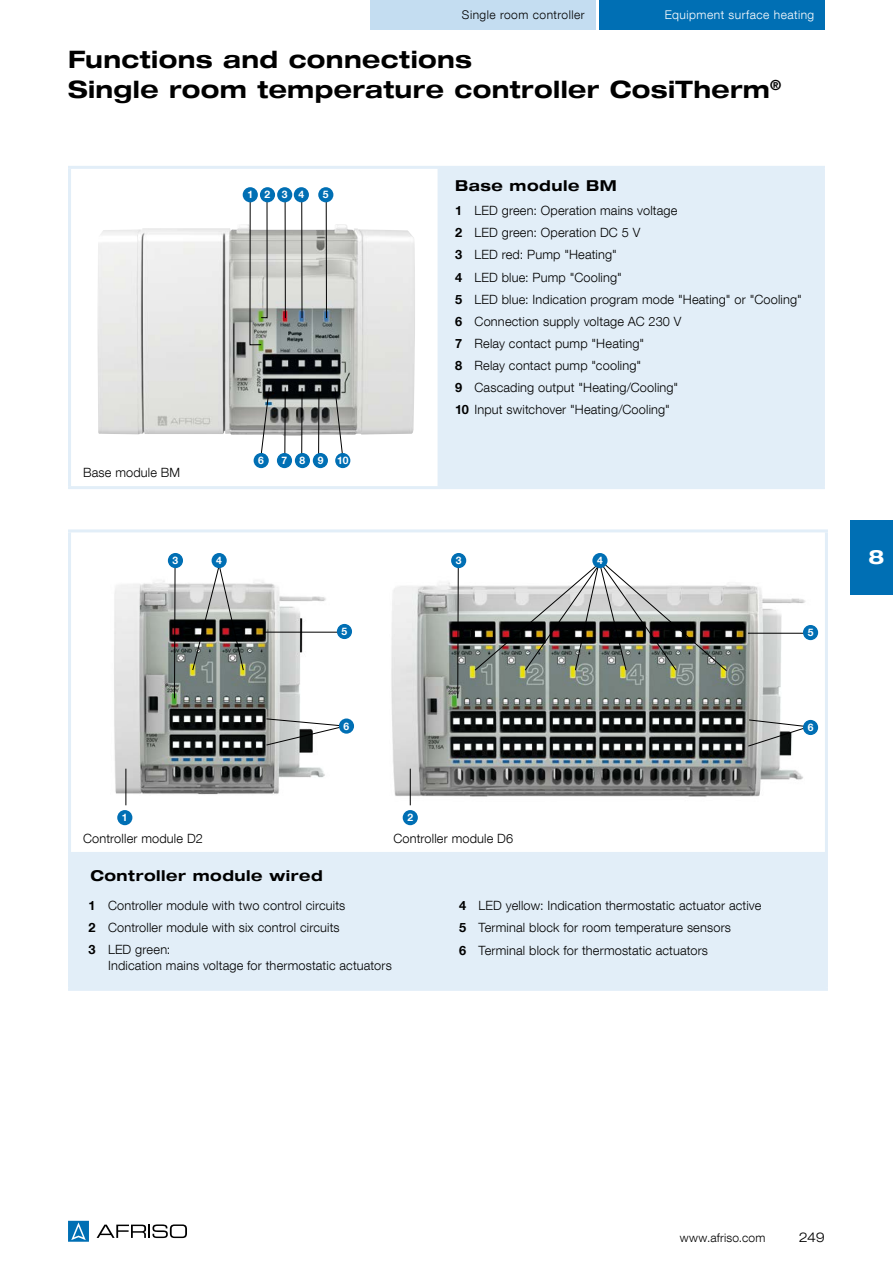
<style>
.page{position:relative;width:893px;height:1263px;background:#fff}
.page>*{position:absolute;margin:0;border:0;box-sizing:border-box;transform-origin:0 0}
.t1{font:700 expanded 24px/30px "Helvetica Neue LT Com";letter-spacing:.015em;color:#000}
.t2{font:700 expanded 19.5px "Helvetica Neue LT Com";color:#fff}
.t3{font:700 expanded 15px "Helvetica Neue LT Com";letter-spacing:.035em;color:#000}
.t4{font:300 expanded 13.5px "Helvetica Neue LT Com";color:#000}
.t5{font:300 12.75px/22.2px "Helvetica Neue LT Com";letter-spacing:.015em;color:#000}
.t6{font:300 12px "Helvetica Neue LT Com";letter-spacing:.04em;color:#fff}
.t7{font:300 12px "Helvetica Neue LT Com";letter-spacing:.04em;color:#000}
.t8{font:300 12px "Helvetica Neue LT Com";letter-spacing:.02em;color:#000}
.t9{font:700 10.35px "Helvetica Neue LT Com";letter-spacing:1.115em;color:#fff}
.s1{font-weight:700}
</style>
<div class="page">
<svg style="left:97px;top:1224px;width:90px;height:14px"></svg>
<svg style="left:68px;top:1221px;width:21px;height:21px"></svg>
<div style="left:600px;top:0;width:225px;height:30px;background:#006fb4"></div>
<div style="left:370px;top:0;width:225px;height:30px;background:#c4ddf1"></div>
<div style="left:70px;top:853px;width:756px;height:136px;background:#e2eef8"></div>
<hr style="left:68px;top:529px;width:760px;height:3px;background:#e2eef8">
<hr style="left:68px;top:532px;width:3px;height:320px;background:#e2eef8">
<hr style="left:825px;top:532px;width:3px;height:320px;background:#e2eef8">
<hr style="left:68px;top:852px;width:760px;height:3px;background:#e2eef8">
<hr style="left:68px;top:855px;width:3px;height:133px;background:#e2eef8">
<hr style="left:825px;top:855px;width:3px;height:133px;background:#e2eef8">
<hr style="left:68px;top:988px;width:760px;height:3px;background:#e2eef8">
<div style="left:439px;top:167px;width:384px;height:321px;background:#e2eef8"></div>
<hr style="left:68px;top:166px;width:371px;height:3px;background:#e2eef8">
<hr style="left:68px;top:169px;width:3px;height:317px;background:#e2eef8">
<hr style="left:439px;top:166px;width:386px;height:3px;background:#e2eef8">
<hr style="left:438px;top:169px;width:3px;height:317px;background:#e2eef8">
<hr style="left:822px;top:169px;width:3px;height:317px;background:#e2eef8">
<hr style="left:68px;top:486px;width:371px;height:3px;background:#e2eef8">
<hr style="left:439px;top:486px;width:386px;height:3px;background:#e2eef8">
<img style="left:97px;top:224px;width:318px;height:212px">
<img style="left:114px;top:559px;width:220px;height:256px">
<img style="left:391px;top:560px;width:424px;height:258px">
<svg style="left:474px;top:563px;width:253px;height:109px"></svg>
<svg style="left:174px;top:568px;width:2px;height:131px"></svg>
<svg style="left:457px;top:568px;width:2px;height:131px"></svg>
<svg style="left:192px;top:564px;width:52px;height:107px"></svg>
<hr style="left:265px;top:632px;width:74px;height:1px;background:#000">
<svg style="left:266px;top:718px;width:74px;height:28px"></svg>
<div style="left:117px;top:810px;width:15px;height:15px;background:#006fb4;border-radius:50%"></div>
<div style="left:403px;top:810px;width:15px;height:15px;background:#006fb4;border-radius:50%"></div>
<div style="left:168px;top:553px;width:15px;height:15px;background:#006fb4;border-radius:50%"></div>
<div style="left:451px;top:553px;width:15px;height:15px;background:#006fb4;border-radius:50%"></div>
<div style="left:592px;top:553px;width:15px;height:15px;background:#006fb4;border-radius:50%"></div>
<div style="left:212px;top:553px;width:15px;height:15px;background:#006fb4;border-radius:50%"></div>
<div style="left:337px;top:624px;width:15px;height:15px;background:#006fb4;border-radius:50%"></div>
<hr style="left:285px;top:195px;width:1px;height:123px;background:#000">
<hr style="left:301px;top:195px;width:1px;height:123px;background:#000">
<hr style="left:326px;top:195px;width:1px;height:123px;background:#000">
<div style="left:339px;top:718px;width:15px;height:16px;background:#006fb4;border-radius:50%"></div>
<hr style="left:126px;top:769px;width:1px;height:36px;background:#000">
<hr style="left:410px;top:769px;width:1px;height:36px;background:#000">
<svg style="left:260px;top:387px;width:10px;height:67px"></svg>
<hr style="left:301px;top:388px;width:1px;height:73px;background:#000">
<hr style="left:318px;top:388px;width:1px;height:72px;background:#000">
<div style="left:260px;top:187px;width:15px;height:15px;background:#006fb4;border-radius:50%"></div>
<div style="left:277px;top:187px;width:15px;height:15px;background:#006fb4;border-radius:50%"></div>
<div style="left:294px;top:187px;width:15px;height:15px;background:#006fb4;border-radius:50%"></div>
<div style="left:318px;top:187px;width:15px;height:15px;background:#006fb4;border-radius:50%"></div>
<div style="left:313px;top:453px;width:15px;height:15px;background:#006fb4;border-radius:50%"></div>
<div style="left:295px;top:453px;width:15px;height:15px;background:#006fb4;border-radius:50%"></div>
<div style="left:277px;top:453px;width:15px;height:15px;background:#006fb4;border-radius:50%"></div>
<div style="left:254px;top:453px;width:15px;height:15px;background:#006fb4;border-radius:50%"></div>
<svg style="left:249px;top:200px;width:19px;height:146px"></svg>
<div style="left:243px;top:187px;width:15px;height:15px;background:#006fb4;border-radius:50%"></div>
<hr style="left:284px;top:387px;width:2px;height:66px;background:#000">
<svg style="left:334px;top:387px;width:9px;height:67px"></svg>
<div style="left:335px;top:453px;width:15px;height:15px;background:#006fb4;border-radius:50%"></div>
<hr style="left:748px;top:633px;width:61px;height:1px;background:#000">
<svg style="left:747px;top:719px;width:62px;height:28px"></svg>
<div style="left:803px;top:625px;width:15px;height:15px;background:#006fb4;border-radius:50%"></div>
<div style="left:803px;top:720px;width:15px;height:15px;background:#006fb4;border-radius:50%"></div>
<div style="left:850px;top:520px;width:43px;height:74px;background:#006fb4"></div>
<p class="t7" style="left:462px;top:7px;width:124px">Single room controller</p>
<p class="t6" style="left:665px;top:7px;width:151px">Equipment surface heating</p>
<h1 class="t1" style="left:68px;top:44px;width:715px">Functions and connections<br>Single room temperature controller CosiTherm<sup>®</sup></h1>
<p class="t9" style="left:247px;top:188px;width:7px">1</p>
<p class="t9" style="left:265px;top:188px;width:41px">234</p>
<p class="t9" style="left:323px;top:188px;width:7px">5</p>
<p class="t5" style="left:83px;top:461px;width:99px">Base module BM</p>
<p class="t9" style="left:258px;top:454px;width:7px">6</p>
<p class="t9" style="left:282px;top:454px;width:43px">789</p>
<p class="t9" style="left:337px;top:454px;width:13px">10</p>
<p class="t3" style="left:455px;top:176px;width:163px">Base module BM</p>
<p class="t5" style="left:455px;top:199px;width:348px"><span class="s1">1</span> LED green: Operation mains voltage<br><span class="s1">2</span> LED green: Operation DC 5 V<br><span class="s1">3</span> LED red: Pump "Heating"<br><span class="s1">4</span> LED blue: Pump "Cooling"<br><span class="s1">5</span> LED blue: Indication program mode "Heating" or "Cooling" <span class="s1">6</span> Connection supply voltage AC 230 V<br><span class="s1">7</span> Relay contact pump "Heating"<br><span class="s1">8</span> Relay contact pump "cooling"<br><span class="s1">9</span> Cascading output "Heating/Cooling"<br><span class="s1">10</span> Input switchover "Heating/Cooling"</p>
<p class="t9" style="left:173px;top:554px;width:7px">3</p>
<p class="t9" style="left:216px;top:554px;width:7px">4</p>
<p class="t9" style="left:456px;top:554px;width:7px">3</p>
<p class="t9" style="left:597px;top:554px;width:7px">4</p>
<p class="t9" style="left:342px;top:625px;width:7px">5</p>
<p class="t9" style="left:344px;top:719px;width:7px">6</p>
<p class="t9" style="left:122px;top:811px;width:7px">1</p>
<p class="t9" style="left:407px;top:811px;width:7px">2</p>
<p class="t5" style="left:83px;top:827px;width:121px">Controller module D2</p>
<p class="t5" style="left:393px;top:827px;width:121px">Controller module D6</p>
<p class="t3" style="left:90px;top:866px;width:234px">Controller module wired</p>
<p class="t5" style="left:89px;top:894px;width:258px"><span class="s1">1</span> Controller module with two control circuits<br><span class="s1">2</span> Controller module with six control circuits<br><span class="s1">3</span> LED green:</p>
<p class="t5" style="left:108px;top:954px;width:285px">Indication mains voltage for thermostatic actuators</p>
<p class="t5" style="left:459px;top:894px;width:304px"><span class="s1">4</span> LED yellow: Indication thermostatic actuator active<br><span class="s1">5</span> Terminal block for room temperature sensors<br><span class="s1">6</span> Terminal block for thermostatic actuators</p>
<p class="t9" style="left:808px;top:626px;width:7px">5</p>
<p class="t9" style="left:808px;top:721px;width:7px">6</p>
<h2 class="t2" style="left:868px;top:544px;width:17px">8</h2>
<p class="t8" style="left:680px;top:1230px;width:87px">www.afriso.com</p>
<p class="t4" style="left:799px;top:1228px;width:28px">249</p>
</div>
